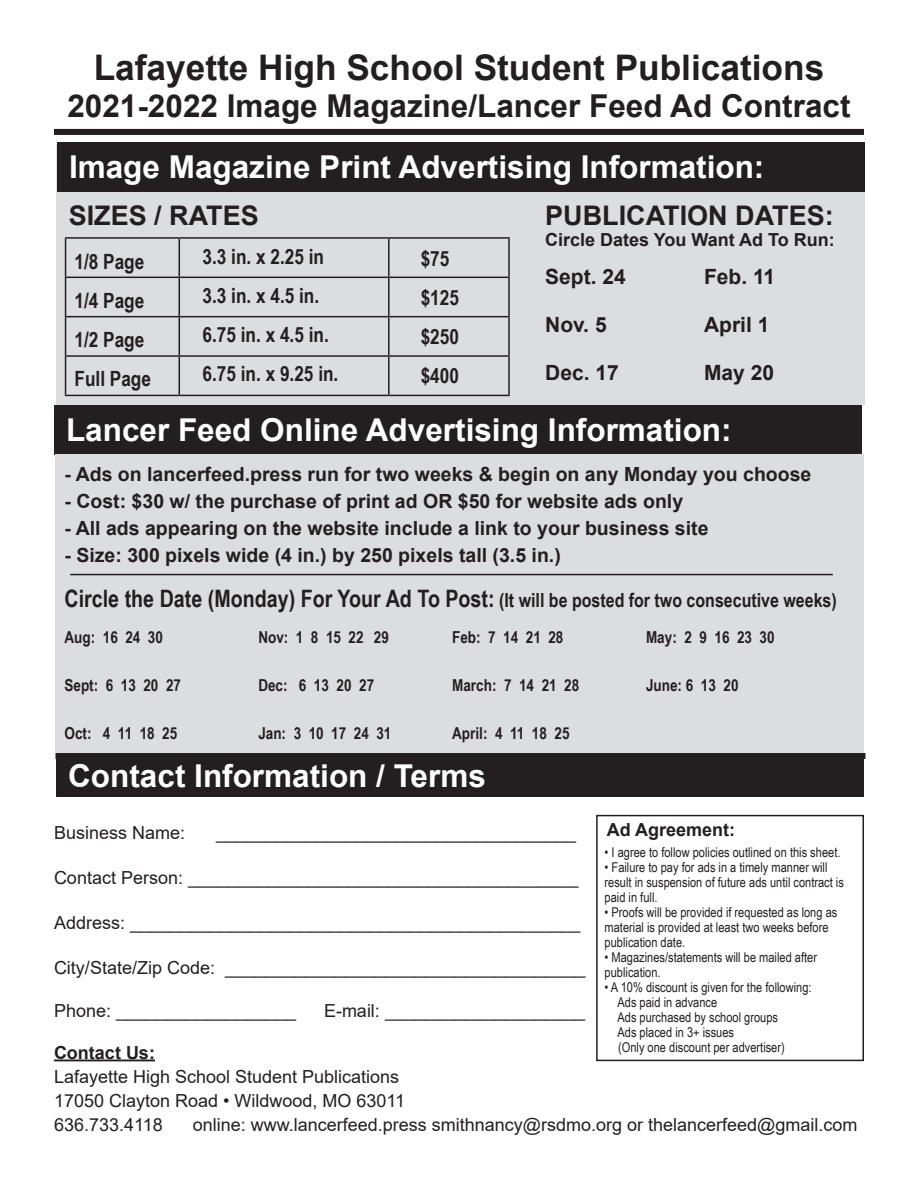
<style>
.page{position:relative;width:918px;height:1188px;background:#fff}
.page>*{position:absolute;margin:0;border:0;box-sizing:border-box;transform-origin:0 0}
.t1{font:700 35.25px "Arial";color:#231f20}
.t2{font:700 31.5px "Arial";color:#fff}
.t3{font:700 31.5px "Arial";color:#231f20}
.t4{font:700 27px "Arial";color:#231f20}
.t5{font:700 21px "Arial Narrow";color:#231f20}
.t6{font:700 21px "Arial";color:#231f20}
.t7{font:700 19.5px "Arial";color:#231f20}
.t8{font:700 19.5px "Arial Narrow";color:#231f20}
.t9{font:18px "Arial";color:#231f20}
.t10{font:700 18px "Arial";color:#231f20}
.t11{font:700 16.5px "Arial Narrow";color:#231f20}
.t12{font:13.5px/15px "Arial Narrow";color:#231f20}
.s1{font-size:24px}
</style>
<div class="page">
<div style="left:56px;top:145px;width:809px;height:260px;background:#dcdddf"></div>
<hr style="left:54px;top:1060px;width:101px;height:1px;background:#231f20">
<div style="left:54px;top:129px;width:810px;height:6px;background:#231f20"></div>
<div style="left:56px;top:753px;width:810px;height:6px;background:#231f20"></div>
<div style="left:596px;top:815px;width:268px;height:246px;border:2px solid #231f20"></div>
<hr style="left:65px;top:237px;width:114px;height:2px;background:#231f20">
<hr style="left:65px;top:239px;width:1px;height:38px;background:#231f20">
<hr style="left:179px;top:237px;width:210px;height:2px;background:#231f20">
<hr style="left:179px;top:239px;width:1px;height:38px;background:#231f20">
<hr style="left:389px;top:237px;width:121px;height:2px;background:#231f20">
<hr style="left:388px;top:239px;width:2px;height:38px;background:#231f20">
<hr style="left:508px;top:239px;width:2px;height:38px;background:#231f20">
<hr style="left:65px;top:277px;width:114px;height:1px;background:#231f20">
<hr style="left:65px;top:278px;width:1px;height:38px;background:#231f20">
<hr style="left:179px;top:277px;width:210px;height:1px;background:#231f20">
<hr style="left:179px;top:278px;width:1px;height:38px;background:#231f20">
<hr style="left:389px;top:277px;width:121px;height:1px;background:#231f20">
<hr style="left:388px;top:278px;width:2px;height:38px;background:#231f20">
<hr style="left:508px;top:278px;width:2px;height:38px;background:#231f20">
<hr style="left:65px;top:316px;width:114px;height:1px;background:#231f20">
<hr style="left:65px;top:317px;width:1px;height:38px;background:#231f20">
<hr style="left:179px;top:316px;width:210px;height:1px;background:#231f20">
<hr style="left:179px;top:317px;width:1px;height:38px;background:#231f20">
<hr style="left:389px;top:316px;width:121px;height:1px;background:#231f20">
<hr style="left:388px;top:317px;width:2px;height:38px;background:#231f20">
<hr style="left:508px;top:317px;width:2px;height:38px;background:#231f20">
<hr style="left:65px;top:355px;width:114px;height:2px;background:#231f20">
<hr style="left:65px;top:357px;width:1px;height:38px;background:#231f20">
<hr style="left:179px;top:355px;width:210px;height:2px;background:#231f20">
<hr style="left:179px;top:357px;width:1px;height:38px;background:#231f20">
<hr style="left:389px;top:355px;width:121px;height:2px;background:#231f20">
<hr style="left:388px;top:357px;width:2px;height:38px;background:#231f20">
<hr style="left:508px;top:357px;width:2px;height:38px;background:#231f20">
<hr style="left:65px;top:395px;width:114px;height:1px;background:#231f20">
<hr style="left:179px;top:395px;width:210px;height:1px;background:#231f20">
<hr style="left:389px;top:395px;width:121px;height:1px;background:#231f20">
<div style="left:57px;top:142px;width:808px;height:50px;background:#231f20"></div>
<div style="left:54px;top:405px;width:808px;height:50px;background:#231f20"></div>
<div style="left:56px;top:455px;width:808px;height:298px;background:#dcdddf"></div>
<hr style="left:70px;top:574px;width:763px;height:1px;background:#231f20">
<div style="left:56px;top:759px;width:808px;height:38px;background:#231f20"></div>
<p class="t1" style="left:94px;top:42px;width:732px">Lafayette High School Student Publications</p>
<p class="t3" style="left:67px;top:84px;width:785px">2021-2022 Image Magazine/Lancer Feed Ad Contract</p>
<p class="t2" style="left:69px;top:144px;width:697px">Image Magazine Print Advertising Information:</p>
<p class="t4" style="left:69px;top:196px;width:192px">SIZES / RATES</p>
<p class="t5" style="left:75px;top:246px;width:71px">1/8 Page</p>
<p class="t5" style="left:75px;top:285px;width:71px">1/4 Page</p>
<p class="t5" style="left:75px;top:324px;width:71px">1/2 Page</p>
<p class="t5" style="left:75px;top:363px;width:78px">Full Page</p>
<p class="t5" style="left:202px;top:241px;width:123px">3.3 in. x 2.25 in</p>
<p class="t5" style="left:202px;top:280px;width:118px">3.3 in. x 4.5 in.</p>
<p class="t5" style="left:202px;top:319px;width:128px">6.75 in. x 4.5 in.</p>
<p class="t5" style="left:202px;top:358px;width:137px">6.75 in. x 9.25 in.</p>
<p class="t5" style="left:421px;top:243px;width:30px">$75</p>
<p class="t5" style="left:421px;top:282px;width:40px">$125</p>
<p class="t5" style="left:421px;top:321px;width:40px">$250</p>
<p class="t5" style="left:421px;top:360px;width:40px">$400</p>
<p class="t4" style="left:545px;top:196px;width:290px">PUBLICATION DATES:</p>
<p class="t10" style="left:545px;top:227px;width:291px">Circle Dates You Want Ad To Run:</p>
<p class="t6" style="left:545px;top:262px;width:82px">Sept. 24</p>
<p class="t6" style="left:545px;top:310px;width:63px">Nov. 5</p>
<p class="t6" style="left:545px;top:358px;width:75px">Dec. 17</p>
<p class="t6" style="left:704px;top:262px;width:73px">Feb. 11</p>
<p class="t6" style="left:704px;top:310px;width:67px">April 1</p>
<p class="t6" style="left:704px;top:358px;width:72px">May 20</p>
<p class="t2" style="left:66px;top:407px;width:667px">Lancer Feed Online Advertising Information:</p>
<p class="t7" style="left:64px;top:460px;width:748px">- Ads on lancerfeed.press run for two weeks &amp; begin on any Monday you choose</p>
<p class="t7" style="left:64px;top:487px;width:620px">- Cost: $30 w/ the purchase of print ad OR $50 for website ads only</p>
<p class="t7" style="left:64px;top:514px;width:646px">- All ads appearing on the website include a link to your business site</p>
<p class="t7" style="left:64px;top:541px;width:498px">- Size: 300 pixels wide (4 in.) by 250 pixels tall (3.5 in.)</p>
<p class="t8" style="left:65px;top:585px;width:774px"><span class="s1">Circle the Date (Monday) For Your Ad To Post:</span> (It will be posted for two consecutive weeks)</p>
<p class="t11" style="left:64px;top:625px;width:100px">Aug: 16 24 30</p>
<p class="t11" style="left:64px;top:673px;width:118px">Sept: 6 13 20 27</p>
<p class="t11" style="left:64px;top:721px;width:114px">Oct: 4 11 18 25</p>
<p class="t11" style="left:258px;top:625px;width:132px">Nov: 1 8 15 22 29</p>
<p class="t11" style="left:258px;top:673px;width:117px">Dec: 6 13 20 27</p>
<p class="t11" style="left:258px;top:721px;width:135px">Jan: 3 10 17 24 31</p>
<p class="t11" style="left:452px;top:625px;width:113px">Feb: 7 14 21 28</p>
<p class="t11" style="left:452px;top:673px;width:129px">March: 7 14 21 28</p>
<p class="t11" style="left:452px;top:721px;width:119px">April: 4 11 18 25</p>
<p class="t2" style="left:68px;top:754px;width:419px">Contact Information / Terms</p>
<p class="t9" style="left:54px;top:820px;width:133px">Business Name:</p>
<p class="t9" style="left:216px;top:820px;width:362px">____________________________________</p>
<p class="t9" style="left:54px;top:865px;width:526px">Contact Person: _______________________________________</p>
<p class="t9" style="left:54px;top:910px;width:528px">Address: _____________________________________________</p>
<p class="t9" style="left:54px;top:955px;width:533px">City/State/Zip Code: ____________________________________</p>
<p class="t9" style="left:54px;top:998px;width:244px">Phone: __________________</p>
<p class="t9" style="left:324px;top:998px;width:263px">E-mail: ____________________</p>
<p class="t11" style="left:646px;top:625px;width:130px">May: 2 9 16 23 30</p>
<p class="t11" style="left:646px;top:673px;width:94px">June: 6 13 20</p>
<p class="t10" style="left:607px;top:817px;width:130px">Ad Agreement:</p>
<p class="t12" style="left:605px;top:844px;width:237px">• I agree to follow policies outlined on this sheet.</p>
<p class="t12" style="left:605px;top:859px;width:241px">• Failure to pay for ads in a timely manner will result in suspension of future ads until contract is paid in full.</p>
<p class="t12" style="left:605px;top:904px;width:234px">• Proofs will be provided if requested as long as material is provided at least two weeks before publication date.</p>
<p class="t12" style="left:605px;top:949px;width:214px">• Magazines/statements will be mailed after publication.</p>
<p class="t12" style="left:605px;top:979px;width:208px">• A 10% discount is given for the following:</p>
<p class="t12" style="left:618px;top:994px;width:101px">Ads paid in advance</p>
<p class="t12" style="left:618px;top:1009px;width:162px">Ads purchased by school groups</p>
<p class="t12" style="left:618px;top:1024px;width:118px">Ads placed in 3+ issues</p>
<p class="t10" style="left:54px;top:1040px;width:102px">Contact Us:</p>
<p class="t12" style="left:618px;top:1039px;width:168px">(Only one discount per advertiser)</p>
<p class="t9" style="left:54px;top:1064px;width:347px">Lafayette High School Student Publications</p>
<p class="t9" style="left:54px;top:1088px;width:353px">17050 Clayton Road • Wildwood, MO 63011</p>
<p class="t9" style="left:54px;top:1112px;width:110px">636.733.4118</p>
<p class="t9" style="left:193px;top:1112px;width:666px">online: www.lancerfeed.press smithnancy@rsdmo.org or thelancerfeed@gmail.com</p>
</div>
